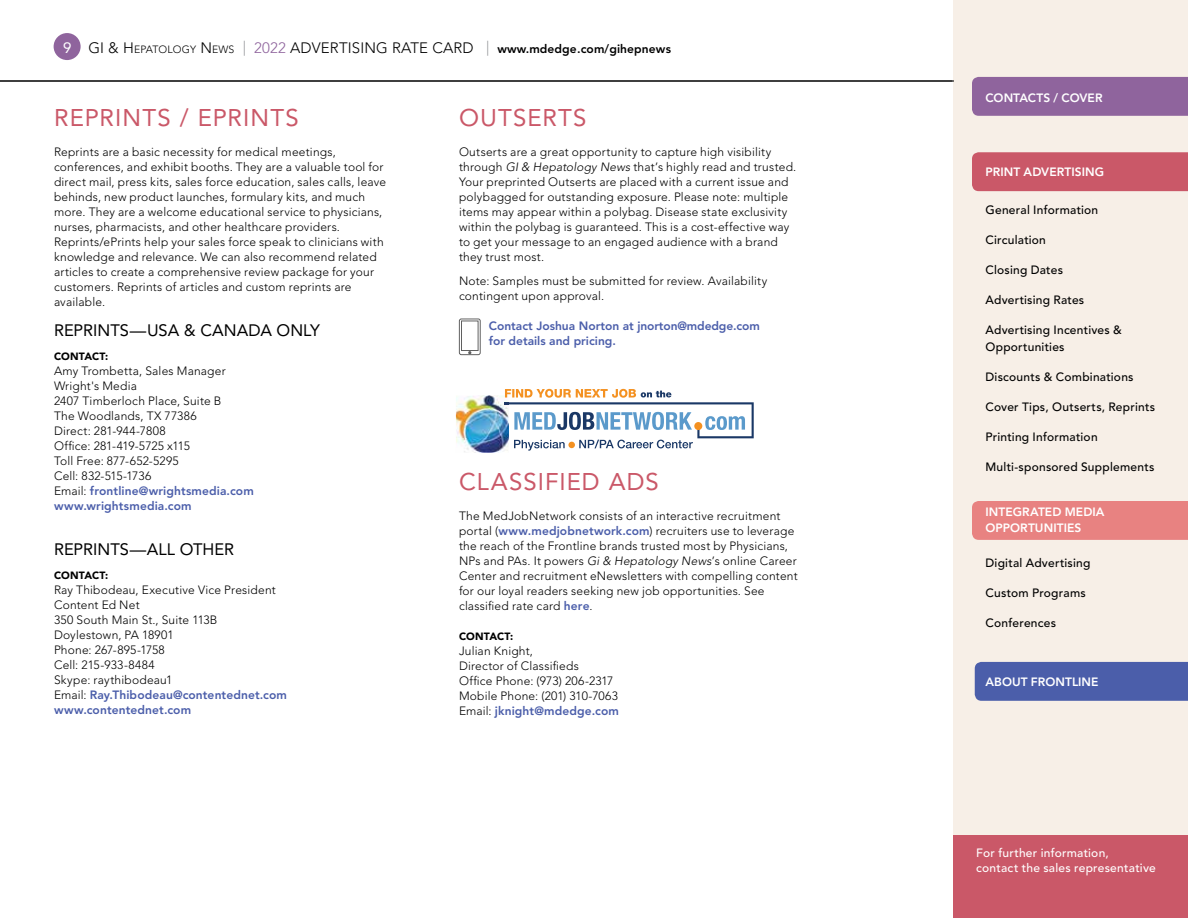
<style>
.page{position:relative;width:1188px;height:918px;background:#fff}
.page>*{position:absolute;margin:0;border:0;box-sizing:border-box;transform-origin:0 0}
.t1{font:24px "Avenir LT Std";letter-spacing:.045em;color:#ca5868}
.t2{font:16.5px "Avenir LT Std";color:#000}
.t3{font:15px "Avenir LT Std";color:#fff}
.t4{font:300 12px/15px "Avenir LT Std";letter-spacing:.015em;color:#000}
.t5{font:500 12px/16.5px "Avenir LT Std";letter-spacing:.02em;color:#000}
.t6{font:800 12px/16.5px "Avenir LT Std";letter-spacing:.005em;color:#fff}
.t7{font:800 12px "Avenir LT Std";letter-spacing:.01em;color:#000}
.t8{font:800 12px/15px "Avenir LT Std";color:#4b5eaa}
.t9{font:500 12px/15px "Avenir LT Std";letter-spacing:.02em;color:#fff}
.t10{font:900 10.5px "Avenir LT Std";letter-spacing:.005em;color:#000}
.s1{font-weight:300;font-size:15px}
.s2{font-weight:300;font-size:10.5px}
.s3{font-weight:300;font-size:15px;color:#939598}
.s4{font-weight:300;font-size:15px;color:#8f649d}
.s5{font-weight:800;color:#4b5eaa}
.s6{font-style:italic}
</style>
<div class="page">
<div style="left:953px;top:0;width:235px;height:918px;background:#f7efe7"></div>
<div style="left:953px;top:835px;width:235px;height:83px;background:#ca5868"></div>
<div style="left:972px;top:77px;width:216px;height:39px;background:#8f649d"></div>
<div style="left:972px;top:152px;width:216px;height:39px;background:#ca5868"></div>
<div style="left:972px;top:501px;width:216px;height:39px;background:#e88281"></div>
<div style="left:975px;top:662px;width:213px;height:39px;background:#4b5eaa"></div>
<div style="left:54px;top:33px;width:27px;height:27px;background:#8f649d;border-radius:50%"></div>
<hr style="left:0;top:81px;width:954px;height:1px;background:#000">
<svg style="left:459px;top:318px;width:22px;height:37px"></svg>
<img style="left:456px;top:396px;width:49px;height:57px">
<svg style="left:505px;top:389px;width:249px;height:62px"></svg>
<p class="t3" style="left:63px;top:39px;width:10px">9</p>
<p class="t7" style="left:88px;top:42px;width:584px"><span class="s1">GI &amp; H</span><span class="s2">EPATOLOGY</span> <span class="s1">N</span><span class="s2">EWS</span> <span class="s3">|</span> <span class="s4">2022</span> <span class="s1">ADVERTISING RATE CARD</span> <span class="s3">|</span> www.mdedge.com/gihepnews</p>
<h1 class="t1" style="left:54px;top:104px;width:246px">REPRINTS / EPRINTS</h1>
<h1 class="t1" style="left:459px;top:104px;width:129px">OUTSERTS</h1>
<p class="t4" style="left:54px;top:144px;width:334px">Reprints are a basic necessity for medical meetings, conferences, and exhibit booths. They are a valuable tool for direct mail, press kits, sales force education, sales calls, leave behinds, new product launches, formulary kits, and much more. They are a welcome educational service to physicians, nurses, pharmacists, and other healthcare providers.<br>Reprints/ePrints help your sales force speak to clinicians with knowledge and relevance. We can also recommend related articles to create a comprehensive review package for your customers. Reprints of articles and custom reprints are available.</p>
<h2 class="t2" style="left:54px;top:321px;width:267px">REPRINTS—USA &amp; CANADA ONLY</h2>
<p class="t10" style="left:54px;top:350px;width:56px">CONTACT:</p>
<p class="t4" style="left:54px;top:363px;width:201px">Amy Trombetta, Sales Manager<br>Wright's Media<br>2407 Timberloch Place, Suite B<br>The Woodlands, TX 77386<br>Direct: 281-944-7808<br>Office: 281-419-5725 x115<br>Toll Free: 877-652-5295<br>Cell: 832-515-1736<br>Email: <span class="s5">frontline@wrightsmedia.com www.wrightsmedia.com</span></p>
<h2 class="t2" style="left:54px;top:540px;width:182px">REPRINTS—ALL OTHER</h2>
<p class="t10" style="left:54px;top:569px;width:56px">CONTACT:</p>
<p class="t4" style="left:54px;top:582px;width:235px">Ray Thibodeau, Executive Vice President<br>Content Ed Net<br>350 South Main St., Suite 113B<br>Doylestown, PA 18901<br>Phone: 267-895-1758<br>Cell: 215-933-8484<br>Skype: raythibodeau1<br>Email: <span class="s5">Ray.Thibodeau@contentednet.com www.contentednet.com</span></p>
<p class="t4" style="left:459px;top:144px;width:339px">Outserts are a great opportunity to capture high visibility through <span class="s6">GI &amp; Hepatology News</span> that’s highly read and trusted.<br>Your preprinted Outserts are placed with a current issue and polybagged for outstanding exposure. Please note: multiple items may appear within a polybag. Disease state exclusivity within the polybag is guaranteed. This is a cost-effective way to get your message to an engaged audience with a brand they trust most.</p>
<p class="t4" style="left:459px;top:273px;width:310px">Note: Samples must be submitted for review. Availability contingent upon approval.</p>
<p class="t8" style="left:489px;top:318px;width:273px">Contact Joshua Norton at jnorton@mdedge.com for details and pricing.</p>
<h1 class="t1" style="left:459px;top:468px;width:202px">CLASSIFIED ADS</h1>
<p class="t4" style="left:459px;top:508px;width:340px">The MedJobNetwork consists of an interactive recruitment portal (<span class="s5">www.medjobnetwork.com</span>) recruiters use to leverage the reach of the Frontline brands trusted most by Physicians, NPs and PAs. It powers <span class="s6">Gi &amp; Hepatology News</span>’s online Career Center and recruitment eNewsletters with compelling content for our loyal readers seeking new job opportunities. See classified rate card <span class="s5">here</span>.</p>
<p class="t10" style="left:459px;top:630px;width:56px">CONTACT:</p>
<p class="t4" style="left:459px;top:643px;width:161px">Julian Knight,<br>Director of Classifieds<br>Office Phone: (973) 206-2317<br>Mobile Phone: (201) 310-7063<br>Email: <span class="s5">jknight@mdedge.com</span></p>
<p class="t6" style="left:986px;top:89px;width:119px">CONTACTS / COVER</p>
<p class="t6" style="left:986px;top:164px;width:120px">PRINT ADVERTISING</p>
<p class="t5" style="left:986px;top:202px;width:114px">General Information</p>
<p class="t5" style="left:986px;top:232px;width:62px">Circulation</p>
<p class="t5" style="left:986px;top:262px;width:79px">Closing Dates</p>
<p class="t5" style="left:986px;top:292px;width:100px">Advertising Rates</p>
<p class="t5" style="left:986px;top:322px;width:138px">Advertising Incentives &amp;<br>Opportunities</p>
<p class="t5" style="left:986px;top:369px;width:150px">Discounts &amp; Combinations</p>
<p class="t5" style="left:986px;top:399px;width:171px">Cover Tips, Outserts, Reprints</p>
<p class="t5" style="left:986px;top:429px;width:114px">Printing Information</p>
<p class="t5" style="left:986px;top:459px;width:171px">Multi-sponsored Supplements</p>
<p class="t6" style="left:986px;top:504px;width:121px">INTEGRATED MEDIA<br>OPPORTUNITIES</p>
<p class="t5" style="left:986px;top:555px;width:106px">Digital Advertising</p>
<p class="t5" style="left:986px;top:585px;width:102px">Custom Programs</p>
<p class="t5" style="left:986px;top:615px;width:72px">Conferences</p>
<p class="t6" style="left:986px;top:673px;width:115px">ABOUT FRONTLINE</p>
<p class="t9" style="left:976px;top:846px;width:181px">For further information,<br>contact the sales representative</p>
</div>
